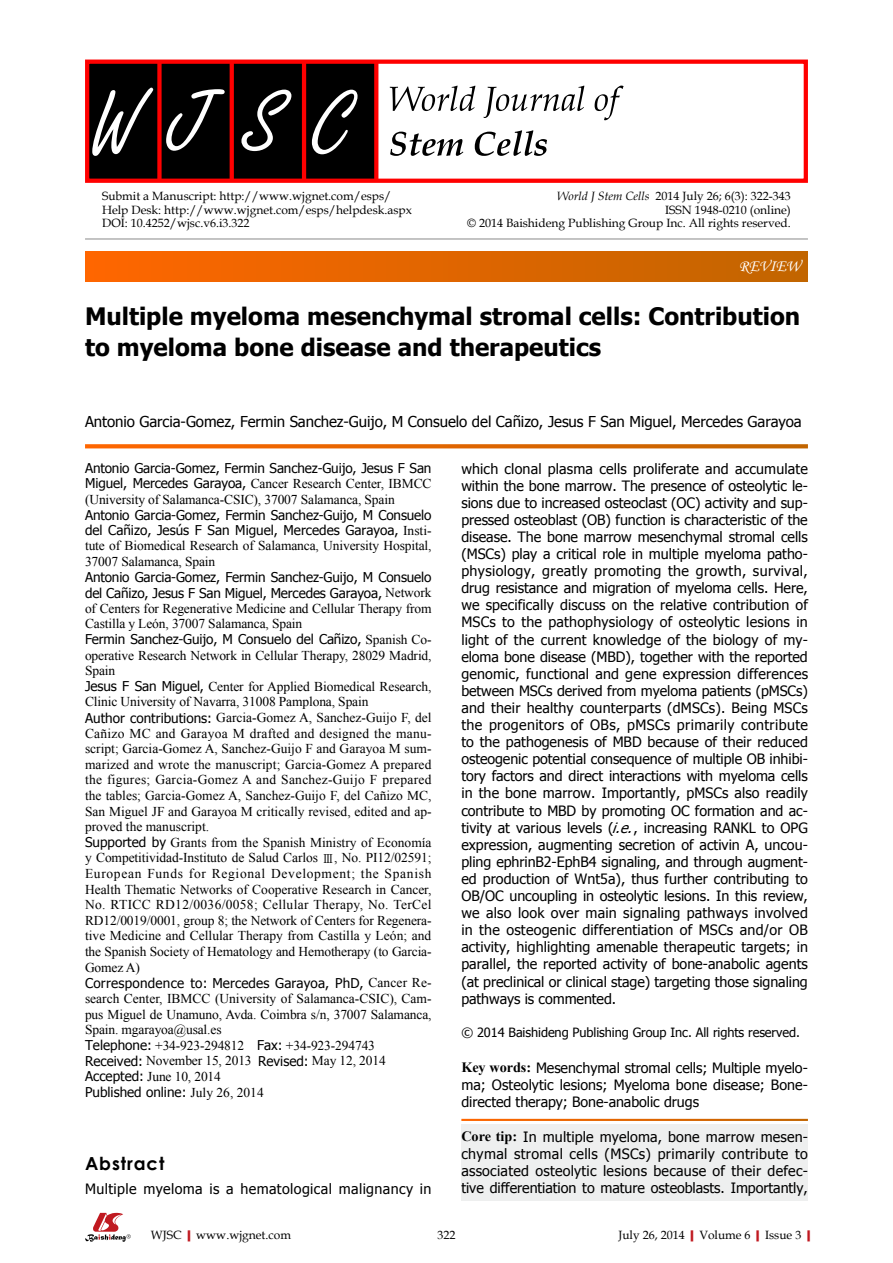
<style>
.page{position:relative;width:893px;height:1263px;background:#fff}
.page>*{position:absolute;margin:0;border:0;box-sizing:border-box;transform-origin:0 0}
.t1{font:700 24px/31.5px "Tahoma";color:#000}
.t2{font:700 18px "Century Gothic";letter-spacing:.05em;color:#000}
.t3{font:16.5px "Monotype Corsiva";color:#fff}
.t4{font:15px "Tahoma";letter-spacing:-.005em;color:#000}
.t5{font:14.25px/17.1px "Tahoma";letter-spacing:-.005em;color:#000;text-align:justify}
.t6{font:14.25px "Tahoma";letter-spacing:.03em;color:#000}
.t7{font:13.5px/15.6px "Times New Roman";letter-spacing:-.005em;color:#000}
.t8{font:12.75px "Tahoma";letter-spacing:-.005em;color:#000}
.t9{font:12px/13.5px "Book Antiqua";color:#000}
.s1{font-style:italic}
.s2{font-family:"Tahoma"}
.s3{font-family:"Koz Min Pro";font-size:12px}
.s4{font-family:"Times New Roman";font-weight:700}
.s5{font-weight:700;color:#c01920}
</style>
<div class="page">
<div style="left:461px;top:1125px;width:347px;height:76px;background:#eeefef"></div>
<div style="left:85px;top:252px;width:723px;height:29px;background:linear-gradient(to right,#f60,#c16500)"></div>
<hr style="left:85px;top:239px;width:723px;height:1px;background:#898989">
<svg style="left:85px;top:444px;width:723px;height:4px;background:#e16d0d"></svg>
<div style="left:87px;top:61px;width:289px;height:121px;background:#000"></div>
<div style="left:157px;top:61px;width:5px;height:121px;background:#f00"></div>
<svg style="left:230px;top:65px;width:4px;height:113px"></svg>
<hr style="left:302px;top:61px;width:4px;height:121px;background:#f00">
<svg style="left:374px;top:65px;width:4px;height:113px"></svg>
<div style="left:85px;top:60px;width:723px;height:123px;border:4px solid #f00"></div>
<svg style="left:312px;top:90px;width:46px;height:64px"></svg>
<svg style="left:241px;top:90px;width:50px;height:61px"></svg>
<svg style="left:166px;top:89px;width:59px;height:62px"></svg>
<svg style="left:92px;top:88px;width:61px;height:68px"></svg>
<svg style="left:390px;top:86px;width:234px;height:34px"></svg>
<svg style="left:390px;top:130px;width:157px;height:26px"></svg>
<svg style="left:85px;top:1213px;width:46px;height:29px"></svg>
<p class="t9" style="left:102px;top:189px;width:311px">Submit a Manuscript: http://www.wjgnet.com/esps/<br>Help Desk: http://www.wjgnet.com/esps/helpdesk.aspx<br>DOI: 10.4252/wjsc.v6.i3.322</p>
<p class="t9" style="left:467px;top:189px;width:325px;text-align:right"><span class="s1">World J Stem Cells</span> 2014 July 26; 6(3): 322-343<br>ISSN 1948-0210 (online)<br>© 2014 Baishideng Publishing Group Inc. All rights reserved.</p>
<p class="t3" style="left:739px;top:256px;width:63px">REVIEW</p>
<p class="t1" style="left:85px;top:299px;width:717px">Multiple myeloma mesenchymal stromal cells: Contribution to myeloma bone disease and therapeutics</p>
<p class="t4" style="left:85px;top:412px;width:718px">Antonio Garcia-Gomez, Fermin Sanchez-Guijo, M Consuelo del Cañizo, Jesus F San Miguel, Mercedes Garayoa</p>
<p class="t7" style="left:85px;top:460px;width:348px"><span class="s2">Antonio Garcia-Gomez, Fermin Sanchez-Guijo, Jesus F San Miguel, Mercedes Garayoa,</span> Cancer Research Center, IBMCC (University of Salamanca-CSIC), 37007 Salamanca, Spain <span class="s2">Antonio Garcia-Gomez, Fermin Sanchez-Guijo, M Consuelo del Cañizo, Jesús F San Miguel, Mercedes Garayoa,</span> Insti&shy;tute of Biomedical Research of Salamanca, University Hospital, 37007 Salamanca, Spain<br><span class="s2">Antonio Garcia-Gomez, Fermin Sanchez-Guijo, M Consuelo del Cañizo, Jesus F San Miguel, Mercedes Garayoa,</span> Network of Centers for Regenerative Medicine and Cellular Therapy from Castilla y León, 37007 Salamanca, Spain<br><span class="s2">Fermin Sanchez-Guijo, M Consuelo del Cañizo,</span> Spanish Co&shy;operative Research Network in Cellular Therapy, 28029 Madrid, Spain<br><span class="s2">Jesus F San Miguel,</span> Center for Applied Biomedical Research, Clinic University of Navarra, 31008 Pamplona, Spain<br><span class="s2">Author contributions:</span> Garcia-Gomez A, Sanchez-Guijo F, del Cañizo MC and Garayoa M drafted and designed the manu&shy;script; Garcia-Gomez A, Sanchez-Guijo F and Garayoa M sum&shy;marized and wrote the manuscript; Garcia-Gomez A prepared the figures; Garcia-Gomez A and Sanchez-Guijo F prepared the tables; Garcia-Gomez A, Sanchez-Guijo F, del Cañizo MC, San Miguel JF and Garayoa M critically revised, edited and ap&shy;proved the manuscript.<br><span class="s2">Supported by</span> Grants from the Spanish Ministry of Economía y Competitividad-Instituto de Salud Carlos <span class="s3">Ⅲ</span>, No. PI12/02591; European Funds for Regional Development; the Spanish Health Thematic Networks of Cooperative Research in Cancer, No. RTICC RD12/0036/0058; Cellular Therapy, No. TerCel RD12/0019/0001, group 8; the Network of Centers for Regenera&shy;tive Medicine and Cellular Therapy from Castilla y León; and the Spanish Society of Hematology and Hemotherapy (to Garcia-Gomez A)<br><span class="s2">Correspondence to: Mercedes Garayoa, PhD,</span> Cancer Re&shy;search Center, IBMCC (University of Salamanca-CSIC), Cam&shy;pus Miguel de Unamuno, Avda. Coimbra s/n, 37007 Salamanca, Spain. mgarayoa@usal.es<br><span class="s2">Telephone:</span> +34-923-294812 <span class="s2">Fax:</span> +34-923-294743<br><span class="s2">Received:</span> November 15, 2013 <span class="s2">Revised:</span> May 12, 2014<br><span class="s2">Accepted:</span> June 10, 2014<br><span class="s2">Published online:</span> July 26, 2014</p>
<p class="t5" style="left:461px;top:459px;width:348px">which clonal plasma cells proliferate and accumulate within the bone marrow. The presence of osteolytic le&shy;sions due to increased osteoclast (OC) activity and sup&shy;pressed osteoblast (OB) function is characteristic of the disease. The bone marrow mesenchymal stromal cells (MSCs) play a critical role in multiple myeloma patho&shy;physiology, greatly promoting the growth, survival, drug resistance and migration of myeloma cells. Here, we specifically discuss on the relative contribution of MSCs to the pathophysiology of osteolytic lesions in light of the current knowledge of the biology of my&shy;eloma bone disease (MBD), together with the reported genomic, functional and gene expression differences between MSCs derived from myeloma patients (pMSCs) and their healthy counterparts (dMSCs). Being MSCs the progenitors of OBs, pMSCs primarily contribute to the pathogenesis of MBD because of their reduced osteogenic potential consequence of multiple OB inhibi&shy;tory factors and direct interactions with myeloma cells in the bone marrow. Importantly, pMSCs also readily contribute to MBD by promoting OC formation and ac&shy;tivity at various levels (<span class="s1">i.e.</span>, increasing RANKL to OPG expression, augmenting secretion of activin A, uncou&shy;pling ephrinB2-EphB4 signaling, and through augment&shy;ed production of Wnt5a), thus further contributing to OB/OC uncoupling in osteolytic lesions. In this review, we also look over main signaling pathways involved in the osteogenic differentiation of MSCs and/or OB activity, highlighting amenable therapeutic targets; in parallel, the reported activity of bone-anabolic agents (at preclinical or clinical stage) targeting those signaling pathways is commented.</p>
<p class="t8" style="left:461px;top:1023px;width:340px">© 2014 Baishideng Publishing Group Inc. All rights reserved.</p>
<p class="t5" style="left:461px;top:1058px;width:348px"><span class="s4">Key words:</span> Mesenchymal stromal cells; Multiple myelo&shy;ma; Osteolytic lesions; Myeloma bone disease; Bone&shy;directed therapy; Bone-anabolic drugs</p>
<p class="t5" style="left:461px;top:1127px;width:348px"><span class="s4">Core tip:</span> In multiple myeloma, bone marrow mesen&shy;chymal stromal cells (MSCs) primarily contribute to associated osteolytic lesions because of their defec&shy;tive differentiation to mature osteoblasts. Importantly,</p>
<p class="t2" style="left:85px;top:1149px;width:81px">Abstract</p>
<p class="t6" style="left:85px;top:1179px;width:348px">Multiple myeloma is a hematological malignancy in</p>
<p class="t9" style="left:151px;top:1227px;width:141px">WJSC<span class="s5">|</span>www.wjgnet.com</p>
<p class="t9" style="left:437px;top:1227px;width:19px">322</p>
<p class="t9" style="left:618px;top:1227px;width:199px">July 26, 2014<span class="s5">|</span>Volume 6<span class="s5">|</span>Issue 3<span class="s5">|</span></p>
</div>
